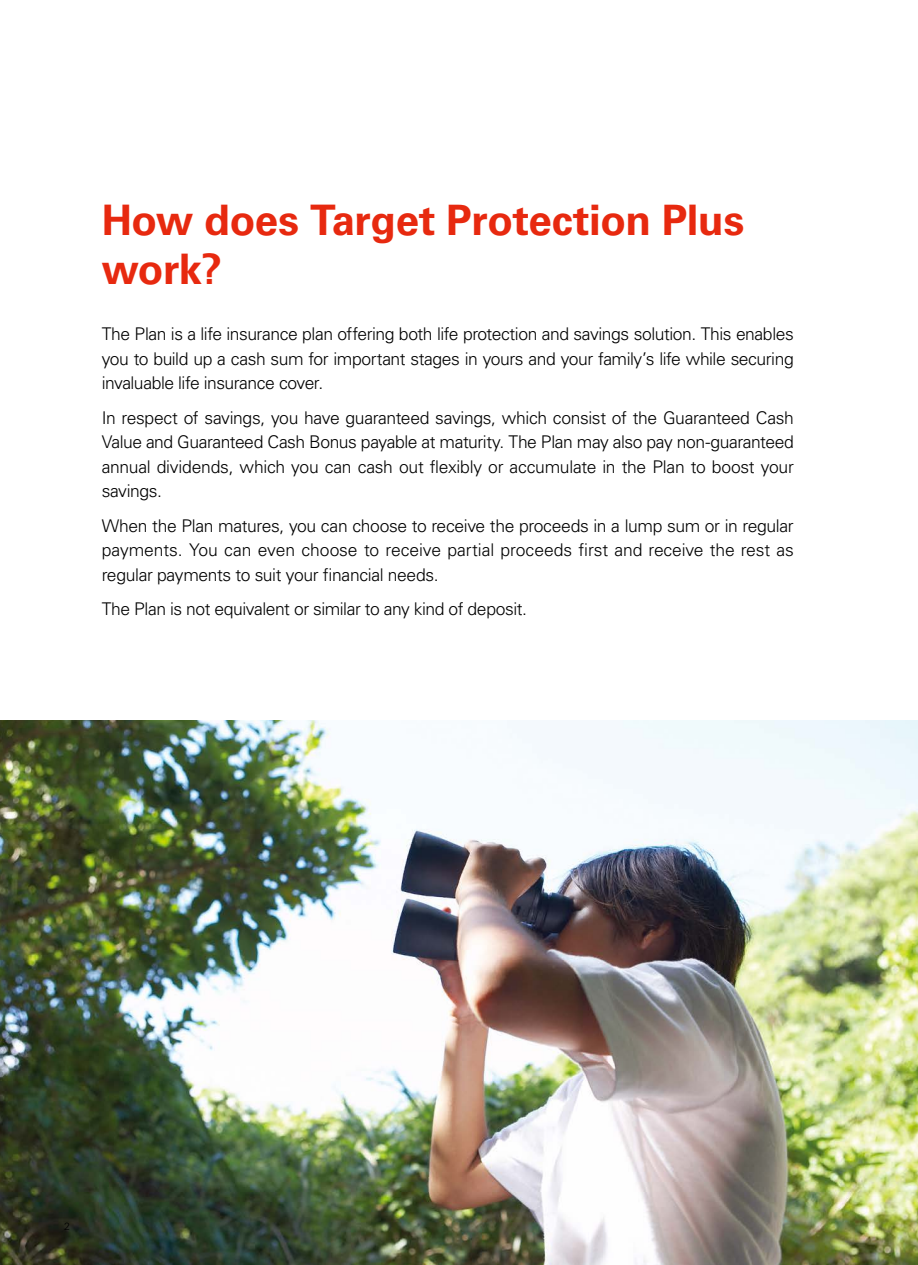
<style>
.page{position:relative;width:918px;height:1265px;background:#fff}
.page>*{position:absolute;margin:0;border:0;box-sizing:border-box;transform-origin:0 0}
.t1{font:700 42px/49px "Univers";letter-spacing:-.01em;color:#e7290f}
.t2{font:300 17.5px/24.5px "Univers";letter-spacing:-.02em;color:#000;text-align:justify}
.t3{font:300 10.5px "Univers";color:#000}
</style>
<div class="page">
<img style="left:0;top:720px;width:918px;height:545px">
<h1 class="t1" style="left:102px;top:196px;width:644px">How does Target Protection Plus work?</h1>
<p class="t2" style="left:102px;top:322px;width:693px">The Plan is a life insurance plan offering both life protection and savings solution. This enables you to build up a cash sum for important stages in yours and your family’s life while securing invaluable life insurance cover.</p>
<p class="t2" style="left:102px;top:405px;width:693px">In respect of savings, you have guaranteed savings, which consist of the Guaranteed Cash Value and Guaranteed Cash Bonus payable at maturity. The Plan may also pay non-guaranteed annual dividends, which you can cash out flexibly or accumulate in the Plan to boost your savings.</p>
<p class="t2" style="left:102px;top:513px;width:693px">When the Plan matures, you can choose to receive the proceeds in a lump sum or in regular payments. You can even choose to receive partial proceeds first and receive the rest as regular payments to suit your financial needs.</p>
<p class="t2" style="left:102px;top:597px;width:427px">The Plan is not equivalent or similar to any kind of deposit.</p>
<p class="t3" style="left:64px;top:1220px;width:7px">2</p>
</div>
